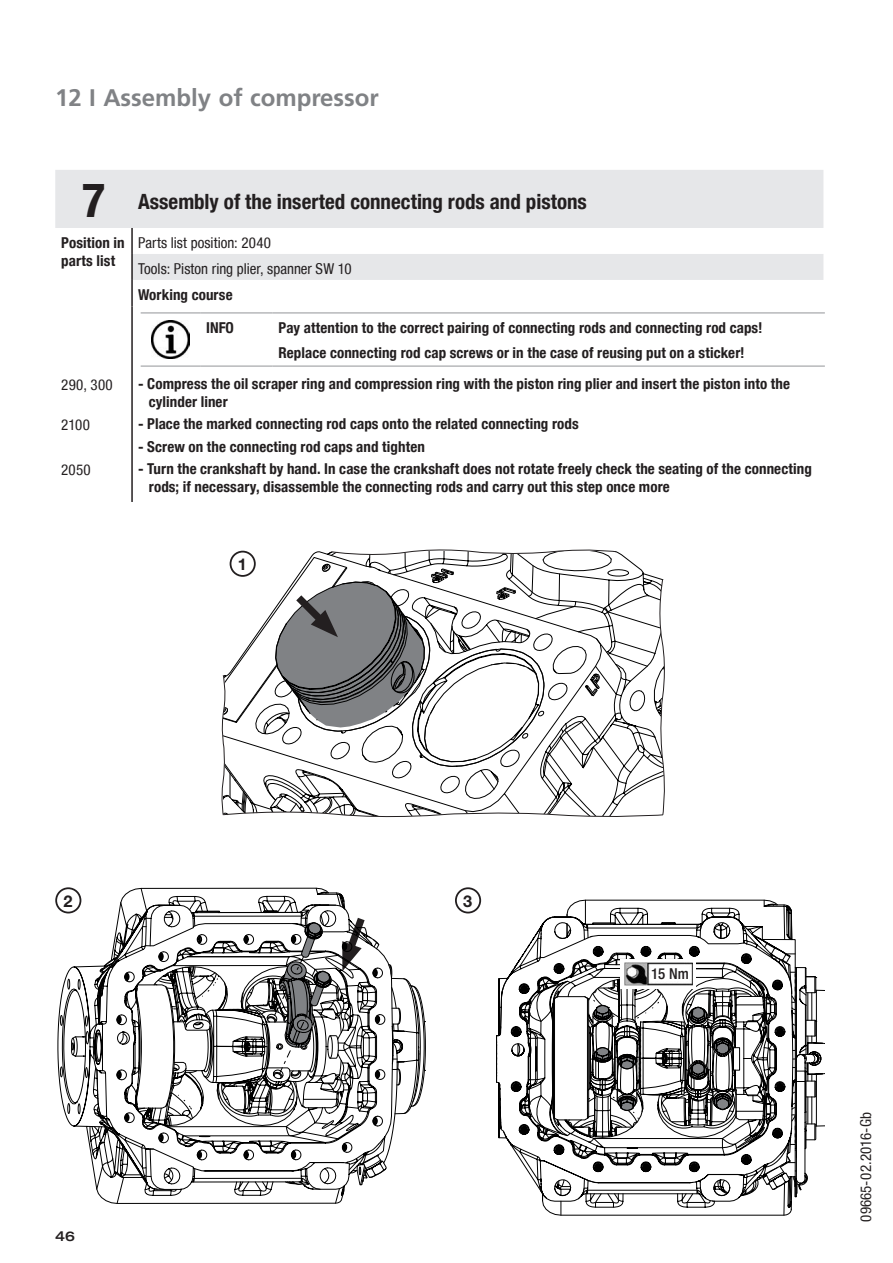
<style>
.page{position:relative;width:893px;height:1263px;background:#fff}
.page>*{position:absolute;margin:0;border:0;box-sizing:border-box;transform-origin:0 0}
.t1{font:700 condensed 48px "Helvetica Neue LT";color:#231f20}
.t2{font:700 24px "Frutiger LT Com";color:#808285}
.t3{font:700 condensed 21px "Helvetica Neue LT";color:#231f20}
.t4{font:700 16.35px "Helvetica Neue";color:#231f20}
.t5{font:700 condensed 15px/18px "Helvetica Neue LT";letter-spacing:.005em;color:#231f20}
.t6{font:condensed 15px/26px "Helvetica Neue LT";letter-spacing:.005em;color:#231f20}
.t7{font:500 condensed 15px "Helvetica Neue LT";color:#231f20}
.t8{font:500 expanded 13.5px "Helvetica Neue LT";color:#231f20}
</style>
<div class="page">
<svg style="left:496px;top:899px;width:329px;height:317px"></svg>
<svg style="left:57px;top:887px;width:271px;height:202px"></svg>
<svg style="left:60px;top:893px;width:365px;height:311px"></svg>
<svg style="left:55px;top:170px;width:768px;height:110px;fill:#e6e7e9"></svg>
<hr style="left:131px;top:228px;width:2px;height:26px;background:#231f20">
<hr style="left:131px;top:254px;width:2px;height:26px;background:#231f20">
<hr style="left:131px;top:280px;width:2px;height:26px;background:#231f20">
<hr style="left:131px;top:306px;width:2px;height:196px;background:#231f20">
<hr style="left:141px;top:313px;width:59px;height:1px;background:#939598">
<hr style="left:200px;top:313px;width:72px;height:1px;background:#939598">
<hr style="left:272px;top:313px;width:553px;height:1px;background:#939598">
<hr style="left:141px;top:366px;width:59px;height:1px;background:#939598">
<hr style="left:200px;top:366px;width:72px;height:1px;background:#939598">
<hr style="left:272px;top:366px;width:553px;height:1px;background:#939598">
<img style="left:152px;top:321px;width:37px;height:37px">
<svg style="left:621px;top:959px;width:75px;height:30px"></svg>
<img style="left:625px;top:962px;width:68px;height:23px">
<div style="left:651px;top:966px;width:38px;height:15px;background:#fff"></div>
<div style="left:55px;top:887px;width:26px;height:26px;border:2px solid #231f20;border-radius:50%"></div>
<div style="left:455px;top:887px;width:26px;height:26px;border:2px solid #231f20;border-radius:50%"></div>
<svg style="left:221px;top:549px;width:444px;height:269px"></svg>
<h2 class="t2" style="left:55px;top:84px;width:325px">12 I Assembly of compressor</h2>
<h1 class="t1" style="left:82px;top:171px;width:25px">7</h1>
<h3 class="t3" style="left:138px;top:189px;width:450px">Assembly of the inserted connecting rods and pistons</h3>
<p class="t5" style="left:61px;top:234px;width:65px">Position in parts list</p>
<p class="t6" style="left:138px;top:230px;width:215px">Parts list position: 2040<br>Tools: Piston ring plier, spanner SW 10</p>
<p class="t5" style="left:138px;top:286px;width:96px">Working course</p>
<p class="t6" style="left:61px;top:372px;width:53px">290, 300</p>
<p class="t6" style="left:61px;top:412px;width:30px">2100</p>
<p class="t6" style="left:61px;top:456px;width:31px">2050</p>
<p class="t5" style="left:206px;top:319px;width:29px">INFO</p>
<p class="t5" style="left:278px;top:316px;width:486px;line-height:24.5px">Pay attention to the correct pairing of connecting rods and connecting rod caps!<br>Replace connecting rod cap screws or in the case of reusing put on a sticker!</p>
<p class="t5" style="left:149px;top:374px;width:643px;text-indent:-11px">- Compress the oil scraper ring and compression ring with the piston ring plier and insert the piston into the cylinder liner</p>
<p class="t5" style="left:138px;top:415px;width:442px">- Place the marked connecting rod caps onto the related connecting rods</p>
<p class="t5" style="left:138px;top:437px;width:288px">- Screw on the connecting rod caps and tighten</p>
<p class="t5" style="left:149px;top:459px;width:664px;text-indent:-11px">- Turn the crankshaft by hand. In case the crankshaft does not rotate freely check the seating of the connecting rods; if necessary, disassemble the connecting rods and carry out this step once more</p>
<p class="t4" style="left:238px;top:554px;width:11px">1</p>
<p class="t4" style="left:63px;top:891px;width:11px">2</p>
<p class="t4" style="left:463px;top:891px;width:11px">3</p>
<p class="t8" style="left:55px;top:1228px;width:21px">46</p>
<p class="t7" style="left:651px;top:965px;width:39px">15 Nm</p>
<p class="t6" style="left:853px;top:1221px;width:111px;rotate:-90deg">09665-02.2016-Gb</p>
</div>
